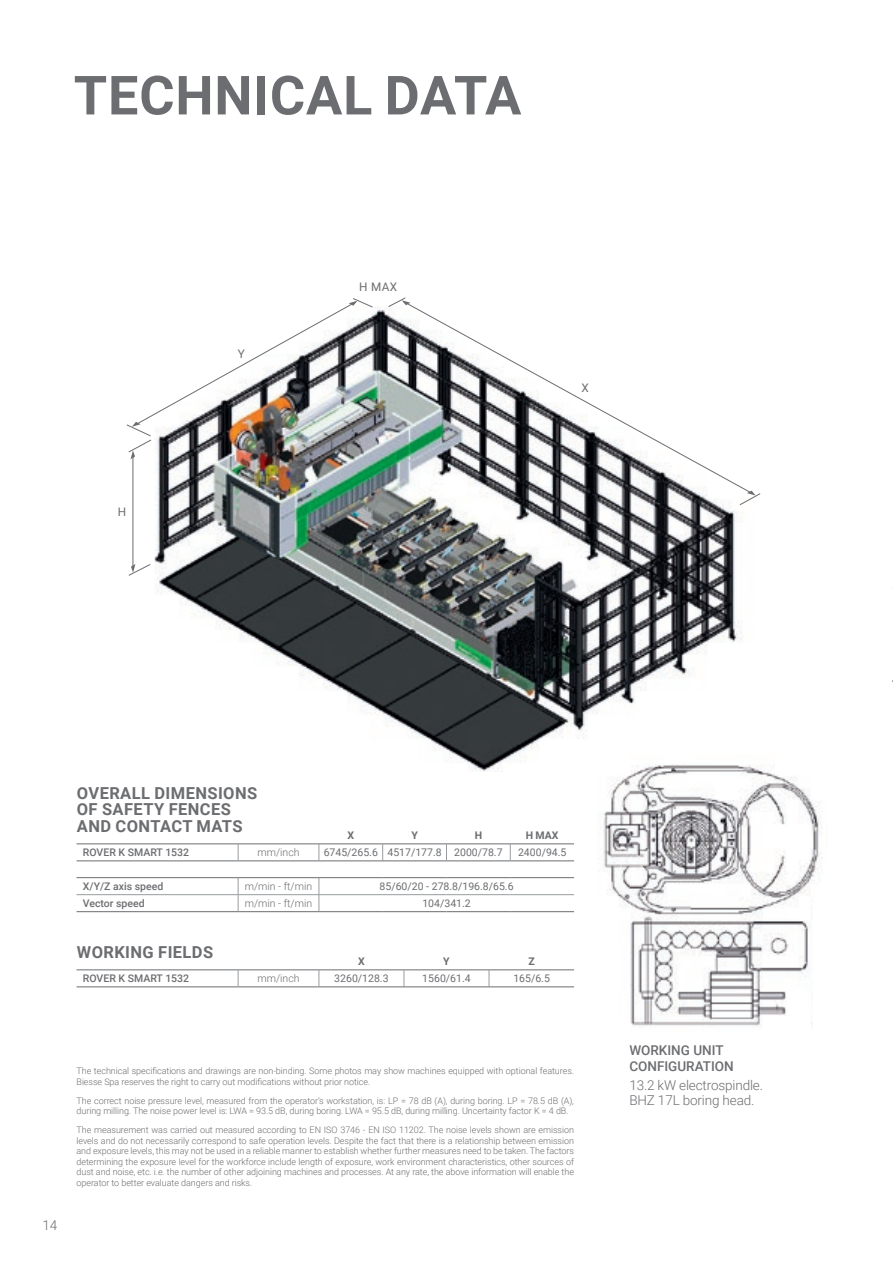
<style>
.page{position:relative;width:893px;height:1263px;background:#fff}
.page>*{position:absolute;margin:0;border:0;box-sizing:border-box;transform-origin:0 0}
.t1{font:700 54px "Roboto";letter-spacing:.015em;color:#6c6d70}
.t2{font:700 16.5px/16.5px "Roboto";letter-spacing:.025em;color:#6c6d70}
.t3{font:300 13.5px "Roboto";letter-spacing:-.01em;color:#6c6d70}
.t4{font:500 13.5px/16.2px "Roboto";color:#6c6d70}
.t5{font:11.7px "Roboto";color:#6c6d70}
.t6{font:10.5px "Roboto";color:#6c6d70}
.t7{font:500 10.5px "Roboto";color:#6c6d70}
.t8{font:300 10.5px "Roboto";color:#6c6d70}
.t9{font:700 10.5px "Roboto";color:#6c6d70}
.DATI_Tecnici{font:300 9px/10.5px "Roboto";letter-spacing:-.005em;color:#6c6d70}
</style>
<div class="page">
<img style="left:133px;top:307px;width:610px;height:465px">
<hr style="left:132px;top:455px;width:1px;height:113px;background:#6c6d70">
<svg style="left:402px;top:302px;width:350px;height:193px"></svg>
<svg style="left:128px;top:563px;width:23px;height:13px"></svg>
<svg style="left:126px;top:298px;width:248px;height:161px"></svg>
<svg style="left:387px;top:297px;width:23px;height:11px"></svg>
<svg style="left:739px;top:491px;width:22px;height:15px"></svg>
<img style="left:597px;top:754px;width:226px;height:274px">
<svg style="left:77px;top:844px;width:497px;height:17px"></svg>
<hr style="left:77px;top:843px;width:161px;height:1px;background:#6c6d70">
<hr style="left:238px;top:843px;width:81px;height:1px;background:#6c6d70">
<hr style="left:319px;top:843px;width:64px;height:1px;background:#6c6d70">
<hr style="left:383px;top:843px;width:63px;height:1px;background:#6c6d70">
<hr style="left:446px;top:843px;width:64px;height:1px;background:#6c6d70">
<hr style="left:510px;top:843px;width:64px;height:1px;background:#6c6d70">
<svg style="left:77px;top:878px;width:497px;height:34px"></svg>
<hr style="left:77px;top:877px;width:161px;height:1px;background:#6c6d70">
<hr style="left:238px;top:877px;width:81px;height:1px;background:#6c6d70">
<hr style="left:319px;top:877px;width:64px;height:1px;background:#6c6d70">
<hr style="left:383px;top:877px;width:63px;height:1px;background:#6c6d70">
<hr style="left:446px;top:877px;width:64px;height:1px;background:#6c6d70">
<hr style="left:510px;top:877px;width:64px;height:1px;background:#6c6d70">
<svg style="left:77px;top:970px;width:497px;height:17px"></svg>
<hr style="left:77px;top:969px;width:161px;height:1px;background:#6c6d70">
<hr style="left:238px;top:969px;width:81px;height:1px;background:#6c6d70">
<hr style="left:319px;top:969px;width:85px;height:1px;background:#6c6d70">
<hr style="left:404px;top:969px;width:85px;height:1px;background:#6c6d70">
<hr style="left:489px;top:969px;width:85px;height:1px;background:#6c6d70">
<p class="t1" style="left:74px;top:57px;width:449px">TECHNICAL DATA</p>
<p class="t5" style="left:118px;top:504px;width:10px">H</p>
<p class="t5" style="left:238px;top:345px;width:9px">Y</p>
<p class="t5" style="left:359px;top:279px;width:39px">H MAX</p>
<p class="t5" style="left:581px;top:380px;width:9px">X</p>
<p class="t2" style="left:77px;top:784px;width:182px">OVERALL DIMENSIONS<br>OF SAFETY FENCES<br>AND CONTACT MATS</p>
<p class="t9" style="left:347px;top:828px;width:8px">X</p>
<p class="t9" style="left:411px;top:828px;width:8px">Y</p>
<p class="t9" style="left:475px;top:828px;width:9px">H</p>
<p class="t9" style="left:526px;top:828px;width:34px">H MAX</p>
<p class="t7" style="left:83px;top:845px;width:108px">ROVER K SMART 1532</p>
<p class="t8" style="left:257px;top:845px;width:44px">mm/inch</p>
<p class="t6" style="left:324px;top:845px;width:56px">6745/265.6</p>
<p class="t6" style="left:387px;top:845px;width:56px">4517/177.8</p>
<p class="t6" style="left:454px;top:845px;width:50px">2000/78.7</p>
<p class="t6" style="left:518px;top:845px;width:50px">2400/94.5</p>
<p class="t7" style="left:83px;top:879px;width:82px">X/Y/Z axis speed</p>
<p class="t8" style="left:245px;top:879px;width:69px">m/min - ft/min</p>
<p class="t6" style="left:380px;top:879px;width:136px">85/60/20 - 278.8/196.8/65.6</p>
<p class="t7" style="left:83px;top:896px;width:63px">Vector speed</p>
<p class="t8" style="left:245px;top:896px;width:69px">m/min - ft/min</p>
<p class="t6" style="left:422px;top:896px;width:50px">104/341.2</p>
<p class="t2" style="left:77px;top:943px;width:138px">WORKING FIELDS</p>
<p class="t9" style="left:358px;top:954px;width:8px">X</p>
<p class="t9" style="left:443px;top:954px;width:8px">Y</p>
<p class="t9" style="left:528px;top:954px;width:8px">Z</p>
<p class="t7" style="left:83px;top:971px;width:108px">ROVER K SMART 1532</p>
<p class="t8" style="left:257px;top:971px;width:44px">mm/inch</p>
<p class="t6" style="left:334px;top:971px;width:56px">3260/128.3</p>
<p class="t6" style="left:422px;top:971px;width:50px">1560/61.4</p>
<p class="t6" style="left:513px;top:971px;width:38px">165/6.5</p>
<p class="t3" style="left:42px;top:1215px;width:16px">14</p>
<p class="DATI_Tecnici" style="left:77px;top:1065px;width:499px">The technical specifications and drawings are non-binding. Some photos may show machines equipped with optional features.<br>Biesse Spa reserves the right to carry out modifications without prior notice.</p>
<p class="DATI_Tecnici" style="left:77px;top:1095px;width:499px">The correct noise pressure level, measured from the operator’s workstation, is: LP = 78 dB (A), during boring. LP = 78.5 dB (A), during milling. The noise power level is: LWA = 93.5 dB, during boring. LWA = 95.5 dB, during milling. Uncertainty factor K = 4 dB.</p>
<p class="DATI_Tecnici" style="left:77px;top:1125px;width:499px;text-align:justify">The measurement was carried out measured according to EN ISO 3746 - EN ISO 11202. The noise levels shown are emission levels and do not necessarily correspond to safe operation levels. Despite the fact that there is a relationship between emission and exposure levels, this may not be used in a reliable manner to establish whether further measures need to be taken. The factors determining the exposure level for the workforce include length of exposure, work environment characteristics, other sources of dust and noise, etc. i.e. the number of other adjoining machines and processes. At any rate, the above information will enable the operator to better evaluate dangers and risks.</p>
<p class="t4" style="left:629px;top:1041px;width:106px">WORKING UNIT<br>CONFIGURATION</p>
<p class="t3" style="left:629px;top:1076px;width:135px">13.2 kW electrospindle.</p>
<p class="t3" style="left:629px;top:1091px;width:127px">BHZ 17L boring head.</p>
</div>
